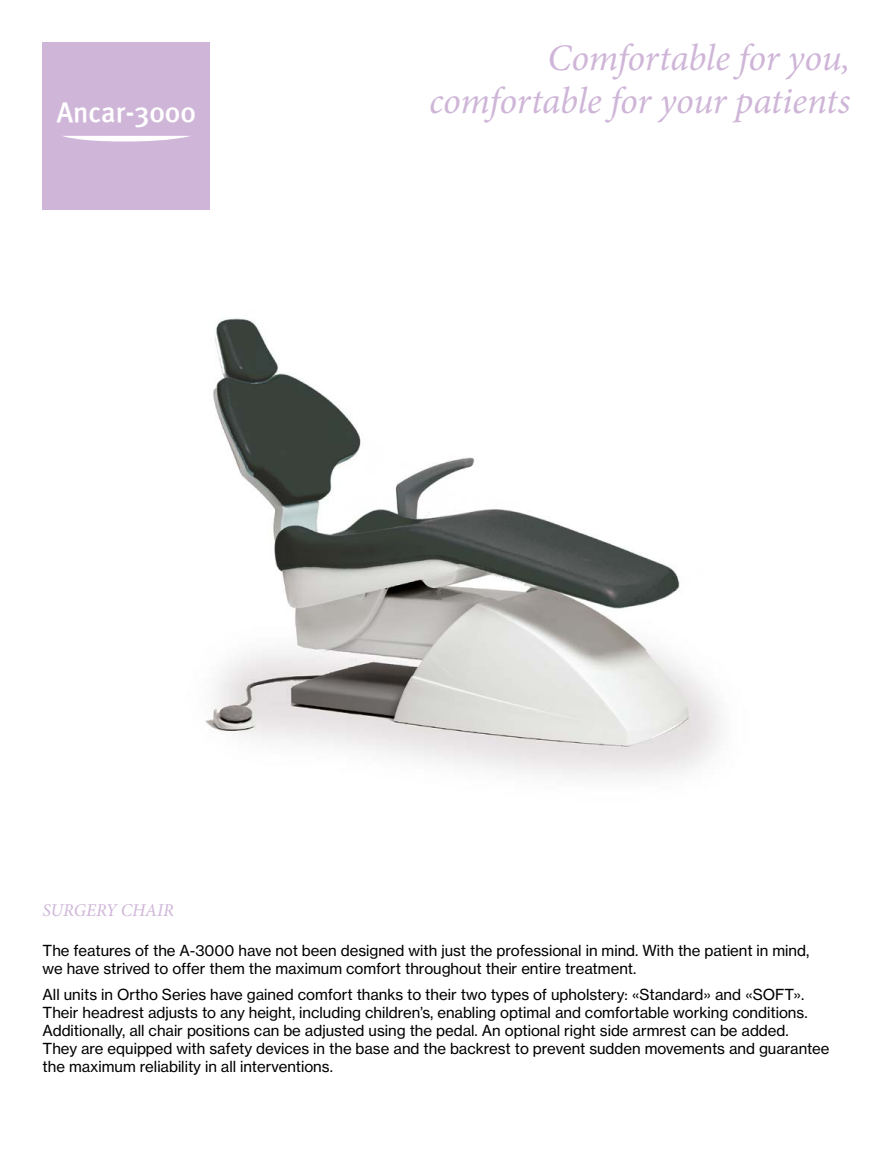
<style>
.page{position:relative;width:893px;height:1149px;background:#fff}
.page>*{position:absolute;margin:0;border:0;box-sizing:border-box;transform-origin:0 0}
.t1{font:italic 37.5px/43.5px "Minion Pro";letter-spacing:-.01em;color:#cfb6d8;text-align:right}
.t2{font:28.5px "Meta Plus Medium Roman";color:#fff}
.t3{font:italic 18px "Minion Pro";color:#cfb6d8}
.t4{font:15px/18px "N Haas Grotesk TX Pro 55 Rg";color:#000}
</style>
<div class="page">
<div style="left:43px;top:43px;width:167px;height:167px;background:#cfb6d8"></div>
<svg style="left:63px;top:136px;width:127px;height:5px"></svg>
<img style="left:205px;top:318px;width:515px;height:457px">
<h2 class="t2" style="left:57px;top:95px;width:140px">Ancar-3000</h2>
<h1 class="t1" style="left:429px;top:36px;width:423px">Comfortable for you, comfortable for your patients</h1>
<p class="t3" style="left:43px;top:897px;width:133px">SURGERY CHAIR</p>
<p class="t4" style="left:43px;top:940px;width:768px">The features of the A-3000 have not been designed with just the professional in mind. With the patient in mind, we have strived to offer them the maximum comfort throughout their entire treatment.</p>
<p class="t4" style="left:43px;top:985px;width:789px">All units in Ortho Series have gained comfort thanks to their two types of upholstery: «Standard» and «SOFT».<br>Their headrest adjusts to any height, including children’s, enabling optimal and comfortable working conditions.<br>Additionally, all chair positions can be adjusted using the pedal. An optional right side armrest can be added.<br>They are equipped with safety devices in the base and the backrest to prevent sudden movements and guarantee the maximum reliability in all interventions.</p>
</div>
